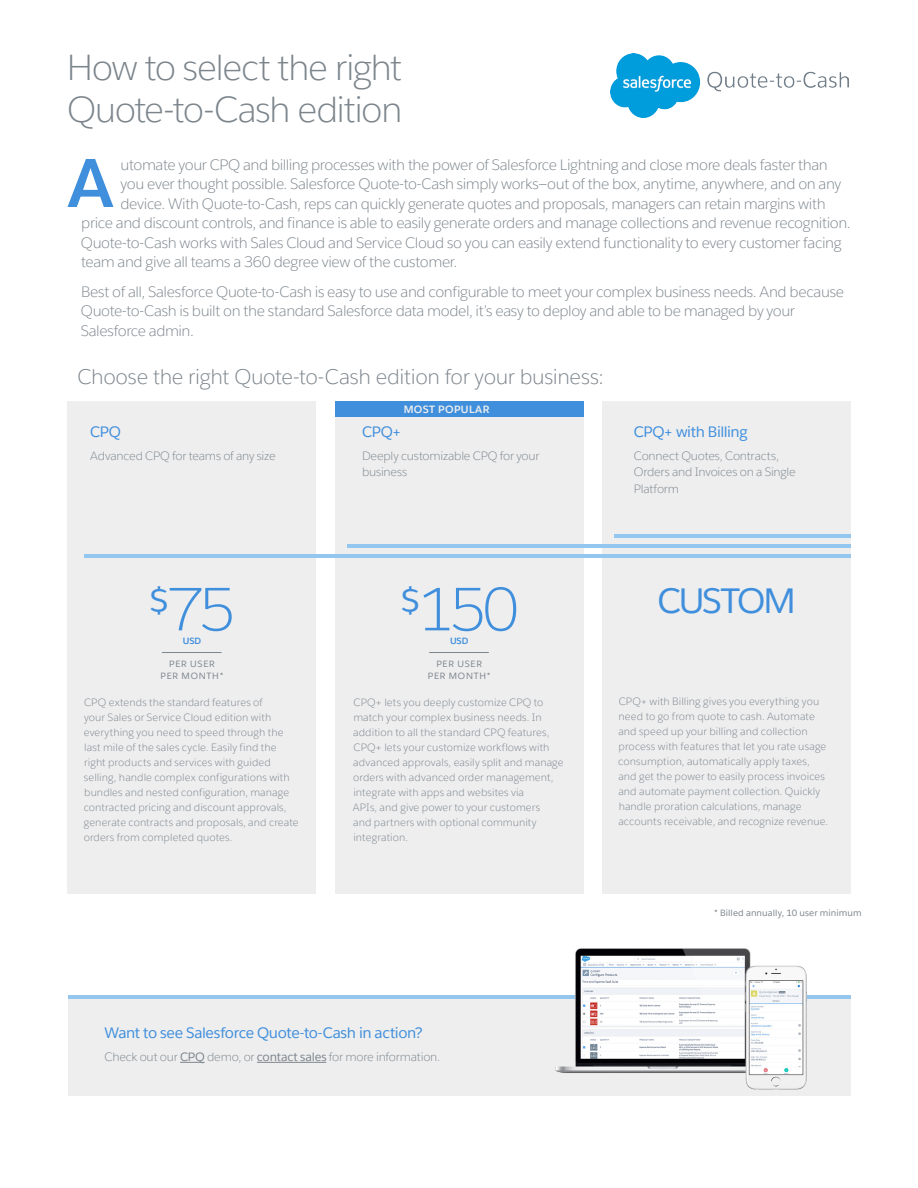
<style>
.page{position:relative;width:918px;height:1188px;background:#fff}
.page>*{position:absolute;margin:0;border:0;box-sizing:border-box;transform-origin:0 0}
.t1{font:300 60px "Salesforce Sans";color:#408fdc}
.t2{font:300 36px/42px "Salesforce Sans";letter-spacing:-.04em;color:#7c858c}
.t3{font:34.95px "Salesforce Sans";letter-spacing:-.06em;color:#408fdc}
.t4{font:300 21px "Salesforce Sans";letter-spacing:-.015em;color:#7c858c}
.t5{font:300 15px/19.5px "Salesforce Sans";letter-spacing:-.03em;color:#7c858c}
.t6{font:15px "Salesforce Sans";letter-spacing:-.03em;color:#408fdc}
.t7{font:300 12px/16.5px "Salesforce Sans";letter-spacing:-.02em;color:#7d868c}
.t8{font:300 10.5px/15px "Salesforce Sans";letter-spacing:.005em;color:#7c858c}
.t9{font:700 10.5px "Salesforce Sans";letter-spacing:.035em;color:#eeeeef}
.t10{font:9px/12px "Salesforce Sans";letter-spacing:.08em;color:#7c858c;text-align:center}
.t11{font:9px "Salesforce Sans";letter-spacing:.01em;color:#7c858c}
.t12{font:700 9px "Salesforce Sans";letter-spacing:-.005em;color:#408fdc}
.s1{font-weight:400}
</style>
<div class="page">
<div style="left:68px;top:401px;width:248px;height:492px;background:#eeeeef"></div>
<div style="left:335px;top:401px;width:248px;height:492px;background:#eeeeef"></div>
<div style="left:602px;top:401px;width:248px;height:492px;background:#eeeeef"></div>
<hr style="left:84px;top:554px;width:766px;height:4px;background:#93c7ef">
<hr style="left:347px;top:544px;width:503px;height:4px;background:#93c7ef">
<div style="left:68px;top:996px;width:782px;height:99px;background:#eeeeef"></div>
<img style="left:610px;top:54px;width:239px;height:63px">
<div style="left:335px;top:401px;width:248px;height:16px;background:#408fdc"></div>
<svg style="left:180px;top:1062px;width:25px;height:1px"></svg>
<hr style="left:257px;top:1062px;width:69px;height:1px;background:#7d868c">
<hr style="left:68px;top:996px;width:782px;height:3px;background:#93c7ef">
<hr style="left:162px;top:652px;width:60px;height:1px;background:#7d868c">
<hr style="left:429px;top:652px;width:60px;height:1px;background:#7d868c">
<img style="left:555px;top:948px;width:196px;height:127px">
<img style="left:746px;top:965px;width:61px;height:125px">
<svg style="left:614px;top:534px;width:236px;height:4px"></svg>
<svg style="left:68px;top:159px;width:45px;height:48px"></svg>
<p class="t2" style="left:67px;top:46px;width:337px">How to select the right<br>Quote-to-Cash edition</p>
<p class="t5" style="left:121px;top:155px;width:709px">utomate your CPQ and billing processes with the power of Salesforce Lightning and close more deals faster than</p>
<p class="t5" style="left:121px;top:174px;width:722px">you ever thought possible. Salesforce Quote-to-Cash simply works—out of the box, anytime, anywhere, and on any</p>
<p class="t5" style="left:121px;top:194px;width:707px">device. With Quote-to-Cash, reps can quickly generate quotes and proposals, managers can retain margins with</p>
<p class="t5" style="left:81px;top:213px;width:771px">price and discount controls, and finance is able to easily generate orders and manage collections and revenue recognition.</p>
<p class="t5" style="left:81px;top:233px;width:762px">Quote-to-Cash works with Sales Cloud and Service Cloud so you can easily extend functionality to every customer facing</p>
<p class="t5" style="left:81px;top:252px;width:378px">team and give all teams a 360 degree view of the customer.</p>
<p class="t5" style="left:81px;top:282px;width:765px">Best of all, Salesforce Quote-to-Cash is easy to use and configurable to meet your complex business needs. And because<br>Quote-to-Cash is built on the standard Salesforce data model, it’s easy to deploy and able to be managed by your<br>Salesforce admin.</p>
<p class="t4" style="left:77px;top:364px;width:528px">Choose the right Quote-to-Cash edition for your business:</p>
<p class="t6" style="left:90px;top:422px;width:32px">CPQ</p>
<p class="t7" style="left:90px;top:447px;width:187px">Advanced CPQ for teams of any size</p>
<p class="t9" style="left:404px;top:402px;width:87px">MOST POPULAR</p>
<p class="t6" style="left:362px;top:422px;width:41px">CPQ+</p>
<p class="t7" style="left:362px;top:447px;width:179px">Deeply customizable CPQ for your business</p>
<p class="t6" style="left:634px;top:422px;width:115px">CPQ+ with Billing</p>
<p class="t7" style="left:634px;top:447px;width:164px">Connect Quotes, Contracts,<br>Orders and Invoices on a Single<br>Platform</p>
<p class="t1" style="left:148px;top:572px;width:89px"><sup>$</sup>75</p>
<p class="t1" style="left:399px;top:572px;width:121px"><sup>$</sup>150</p>
<p class="t3" style="left:657px;top:579px;width:140px">CUSTOM</p>
<p class="t12" style="left:183px;top:635px;width:20px">USD</p>
<p class="t12" style="left:450px;top:635px;width:20px">USD</p>
<p class="t10" style="left:161px;top:658px;width:64px">PER USER<br>PER MONTH*</p>
<p class="t10" style="left:428px;top:658px;width:64px">PER USER<br>PER MONTH*</p>
<p class="t8" style="left:84px;top:695px;width:216px">CPQ extends the standard features of<br>your Sales or Service Cloud edition with everything you need to speed through the last mile of the sales cycle. Easily find the right products and services with guided selling, handle complex configurations with bundles and nested configuration, manage contracted pricing and discount approvals, generate contracts and proposals, and create orders from completed quotes.</p>
<p class="t8" style="left:353px;top:695px;width:212px">CPQ+ lets you deeply customize CPQ to match your complex business needs. In addition to all the standard CPQ features, CPQ+ lets your customize workflows with advanced approvals, easily split and manage orders with advanced order management, integrate with apps and websites via<br>APIs, and give power to your customers<br>and partners with optional community integration.</p>
<p class="t8" style="left:618px;top:694px;width:211px">CPQ+ with Billing gives you everything you need to go from quote to cash. Automate and speed up your billing and collection process with features that let you rate usage consumption, automatically apply taxes, and get the power to easily process invoices and automate payment collection. Quickly handle proration calculations, manage accounts receivable, and recognize revenue.</p>
<p class="t6" style="left:104px;top:1024px;width:320px">Want to see Salesforce Quote-to-Cash in action?</p>
<p class="t7" style="left:104px;top:1049px;width:337px">Check out our <span class="s1">CPQ</span> demo, or <span class="s1">contact sales</span> for more information.</p>
<p class="t11" style="left:714px;top:907px;width:149px">* Billed annually, 10 user minimum</p>
</div>
